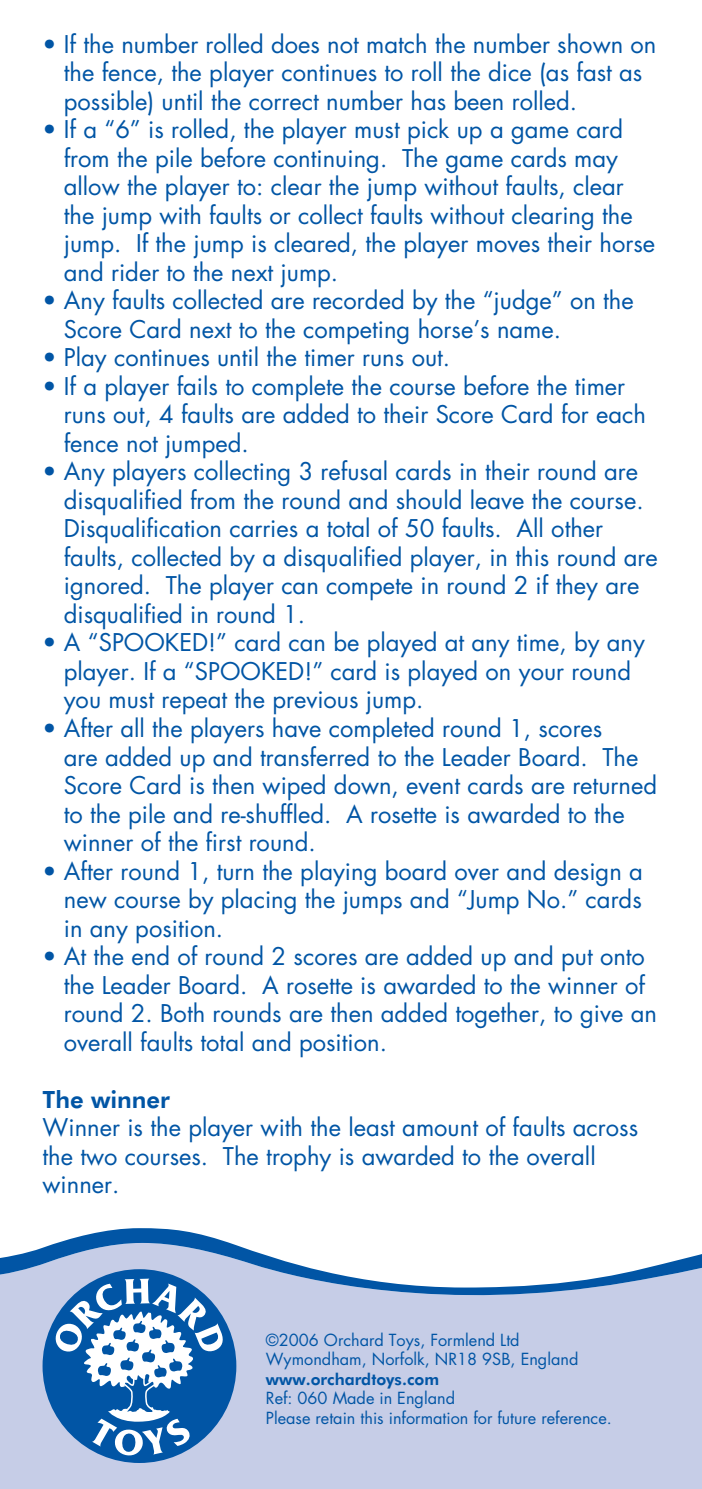
<style>
.page{position:relative;width:702px;height:1489px;background:#fff}
.page>*{position:absolute;margin:0;border:0;box-sizing:border-box;transform-origin:0 0}
.t1{font:23.75px/28.5px "Futura Book OT";color:#0155a5}
.t2{font:23.75px "Futura Heavy OT";color:#0155a5}
.t3{font:16.25px/19.5px "Futura Book OT";color:#0155a5}
.t4{font:16.25px "Futura Heavy OT";color:#0155a5}
</style>
<div class="page">
<div style="left:0;top:1313px;width:702px;height:175px;background:#c6cde7"></div>
<svg style="left:0;top:1228px;width:702px;height:85px"></svg>
<div style="left:43px;top:1269px;width:193px;height:193px;background:#0155a5;border-radius:50%"></div>
<svg style="left:55px;top:1278px;width:170px;height:177px"></svg>
<p class="t1" style="left:64px;top:29px;width:594px;text-indent:-21px">• If the number rolled does not match the number shown on the fence, the player continues to roll the dice (as fast as possible) until the correct number has been rolled.</p>
<p class="t1" style="left:64px;top:115px;width:593px;text-indent:-21px">• If a “6” is rolled, the player must pick up a game card from the pile before continuing. The game cards may allow the player to: clear the jump without faults, clear the jump with faults or collect faults without clearing the jump. If the jump is cleared, the player moves their horse and rider to the next jump.</p>
<p class="t1" style="left:64px;top:286px;width:571px;text-indent:-21px">• Any faults collected are recorded by the “judge” on the<br>Score Card next to the competing horse’s name.</p>
<p class="t1" style="left:43px;top:343px;width:409px">• Play continues until the timer runs out.</p>
<p class="t1" style="left:64px;top:371px;width:583px;text-indent:-21px">• If a player fails to complete the course before the timer runs out, 4 faults are added to their Score Card for each fence not jumped.</p>
<p class="t1" style="left:64px;top:457px;width:595px;text-indent:-21px">• Any players collecting 3 refusal cards in their round are disqualified from the round and should leave the course.<br>Disqualification carries a total of 50 faults. All other faults, collected by a disqualified player, in this round are ignored. The player can compete in round 2 if they are disqualified in round 1.</p>
<p class="t1" style="left:64px;top:628px;width:582px;text-indent:-21px">• A “SPOOKED!” card can be played at any time, by any player. If a “SPOOKED!” card is played on your round you must repeat the previous jump.</p>
<p class="t1" style="left:64px;top:713px;width:594px;text-indent:-21px">• After all the players have completed round 1, scores<br>are added up and transferred to the Leader Board. The Score Card is then wiped down, event cards are returned to the pile and re-shuffled. A rosette is awarded to the winner of the first round.</p>
<p class="t1" style="left:64px;top:856px;width:580px;text-align:justify;text-indent:-21px">• After round 1, turn the playing board over and design a new course by placing the jumps and “Jump No.” cards in any position.</p>
<p class="t1" style="left:64px;top:941px;width:594px;text-indent:-21px">• At the end of round 2 scores are added up and put onto the Leader Board. A rosette is awarded to the winner of round 2. Both rounds are then added together, to give an overall faults total and position.</p>
<p class="t2" style="left:43px;top:1084px;width:129px">The winner</p>
<p class="t1" style="left:43px;top:1112px;width:597px">Winner is the player with the least amount of faults across the two courses. The trophy is awarded to the overall winner.</p>
<p class="t3" style="left:266px;top:1329px;width:314px">©2006 Orchard Toys, Formlend Ltd<br>Wymondham, Norfolk, NR18 9SB, England</p>
<p class="t4" style="left:266px;top:1368px;width:175px">www.orchardtoys.com</p>
<p class="t3" style="left:266px;top:1387px;width:347px">Ref: 060 Made in England<br>Please retain this information for future reference.</p>
</div>
